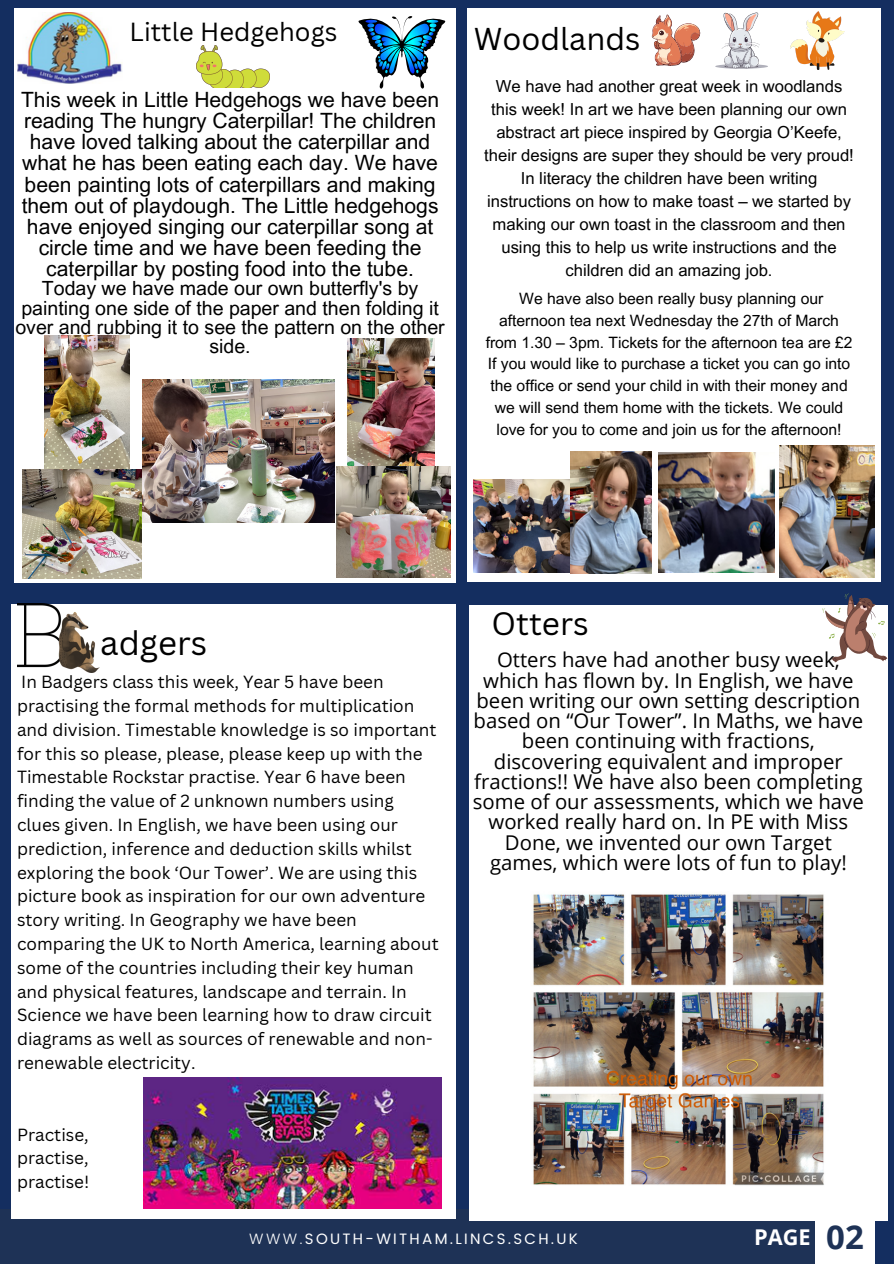
<style>
.page{position:relative;width:894px;height:1264px;background:#fff}
.page>*{position:absolute;margin:0;border:0;box-sizing:border-box;transform-origin:0 0}
.t1{font:33px "Canva Sans";color:#000}
.t2{font:31.5px "Canva Sans";color:#000}
.t3{font:30.75px "Canva Sans";color:#000}
.t4{font:25.5px "Canva Sans";color:#000}
.t5{font:700 21.75px "Open Sans";color:#fff}
.t6{font:21px/21.1px "Arial MT Pro";color:#000;text-align:center}
.t7{font:20.4px/20.2px "Open Sans";color:#000;text-align:center}
.t8{font:19.5px/19.4px "Arial MT Pro";color:#000;text-align:center}
.t9{font:17.1px/23.9px "Canva Sans";color:#000}
.t10{font:16.65px/23px "Arial MT Pro";color:#000;text-align:center}
.t11{font:15.6px/21.8px "Arial MT Pro";color:#000;text-align:center}
.t12{font:15px "Poppins";letter-spacing:.15em;color:#fff}
.s1{font-weight:300}
.s2{font-size:32.85px;color:#1e3256}
</style>
<div class="page">
<div style="left:0;top:0;width:893px;height:1263px;background:#142e60"></div>
<div style="left:0;top:1208px;width:829px;height:55px;background:#1e3256"></div>
<div style="left:815px;top:1172px;width:59px;height:91px;background:#fff"></div>
<div style="left:11px;top:604px;width:444px;height:614px;background:#fff"></div>
<div style="left:469px;top:605px;width:418px;height:615px;background:#fff"></div>
<img style="left:17px;top:604px;width:82px;height:68px">
<svg style="left:822px;top:593px;width:64px;height:69px"></svg>
<div style="left:14px;top:8px;width:441px;height:574px;background:#fff"></div>
<img style="left:17px;top:12px;width:105px;height:71px">
<div style="left:466px;top:8px;width:414px;height:574px;background:#fff"></div>
<svg style="left:651px;top:14px;width:49px;height:52px"></svg>
<svg style="left:715px;top:12px;width:52px;height:57px"></svg>
<img style="left:790px;top:12px;width:54px;height:57px">
<img style="left:779px;top:445px;width:95px;height:132px">
<img style="left:658px;top:452px;width:116px;height:121px">
<img style="left:473px;top:479px;width:97px;height:94px">
<img style="left:570px;top:451px;width:81px;height:122px">
<img style="left:143px;top:1077px;width:298px;height:131px">
<img style="left:533px;top:894px;width:291px;height:292px">
<img style="left:197px;top:46px;width:73px;height:42px">
<svg style="left:358px;top:16px;width:88px;height:73px"></svg>
<img style="left:143px;top:380px;width:191px;height:143px">
<img style="left:336px;top:467px;width:114px;height:110px">
<img style="left:347px;top:338px;width:87px;height:128px">
<img style="left:45px;top:336px;width:84px;height:133px">
<img style="left:23px;top:469px;width:118px;height:109px">
<h3 class="t4" style="left:129px;top:13px;width:209px">Little Hedgehogs</h3>
<h3 class="t3" style="left:473px;top:17px;width:168px">Woodlands</h3>
<p class="t6" style="left:21px;top:92px;width:419px">This week in Little Hedgehogs we have been reading The hungry Caterpillar! The children have loved talking about the caterpillar and what he has been eating each day. We have been painting lots of caterpillars and making them out of playdough. The Little hedgehogs have enjoyed singing our caterpillar song at circle time and we have been feeding the caterpillar by posting food into the tube.</p>
<p class="t8" style="left:15px;top:281px;width:430px">Today we have made our own butterfly's by painting one side of the paper and then folding it over and rubbing it to see the pattern on the other side.</p>
<p class="t10" style="left:484px;top:77px;width:371px">We have had another great week in woodlands this week! In art we have been planning our own abstract art piece inspired by Georgia O’Keefe, their designs are super they should be very proud!<br>In literacy the children have been writing instructions on how to make toast – we started by making our own toast in the classroom and then using this to help us write instructions and the children did an amazing job.</p>
<p class="t11" style="left:485px;top:289px;width:368px">We have also been really busy planning our afternoon tea next Wednesday the 27th of March from 1.30 – 3pm. Tickets for the afternoon tea are £2<br>If you would like to purchase a ticket you can go into the office or send your child in with their money and we will send them home with the tickets. We could love for you to come and join us for the afternoon!</p>
<h1 class="t1" style="left:100px;top:619px;width:108px">adgers</h1>
<p class="t9" style="left:17px;top:669px;width:423px">In Badgers class this week, Year 5 have been practising the formal methods for multiplication and division. Timestable knowledge is so important for this so please, please, please keep up with the Timestable Rockstar practise. Year 6 have been finding the value of 2 unknown numbers using clues given. In English, we have been using our prediction, inference and deduction skills whilst exploring the book ‘Our Tower’. We are using this picture book as inspiration for our own adventure story writing. In Geography we have been comparing the UK to North America, learning about some of the countries including their key human and physical features, landscape and terrain. In Science we have been learning how to draw circuit diagrams as well as sources of renewable and non&shy;renewable electricity.</p>
<p class="t9" style="left:17px;top:1121px;width:74px;text-align:justify">Practise, practise, practise!</p>
<h2 class="t2" style="left:491px;top:601px;width:99px">Otters</h2>
<p class="t7" style="left:472px;top:649px;width:392px">Otters have had another busy week, which has flown by. In English, we have been writing our own setting description based on “Our Tower”. In Maths, we have been continuing with fractions, discovering equivalent and improper fractions!! We have also been completing some of our assessments, which we have worked really hard on. In PE with Miss Done, we invented our own Target games, which were lots of fun to play!</p>
<p class="t12" style="left:249px;top:1230px;width:330px"><span class="s1">WWW.</span>SOUTH-WITHAM.LINCS.SCH.UK</p>
<p class="t5" style="left:753px;top:1221px;width:111px">PAGE <span class="s2">02</span></p>
</div>
